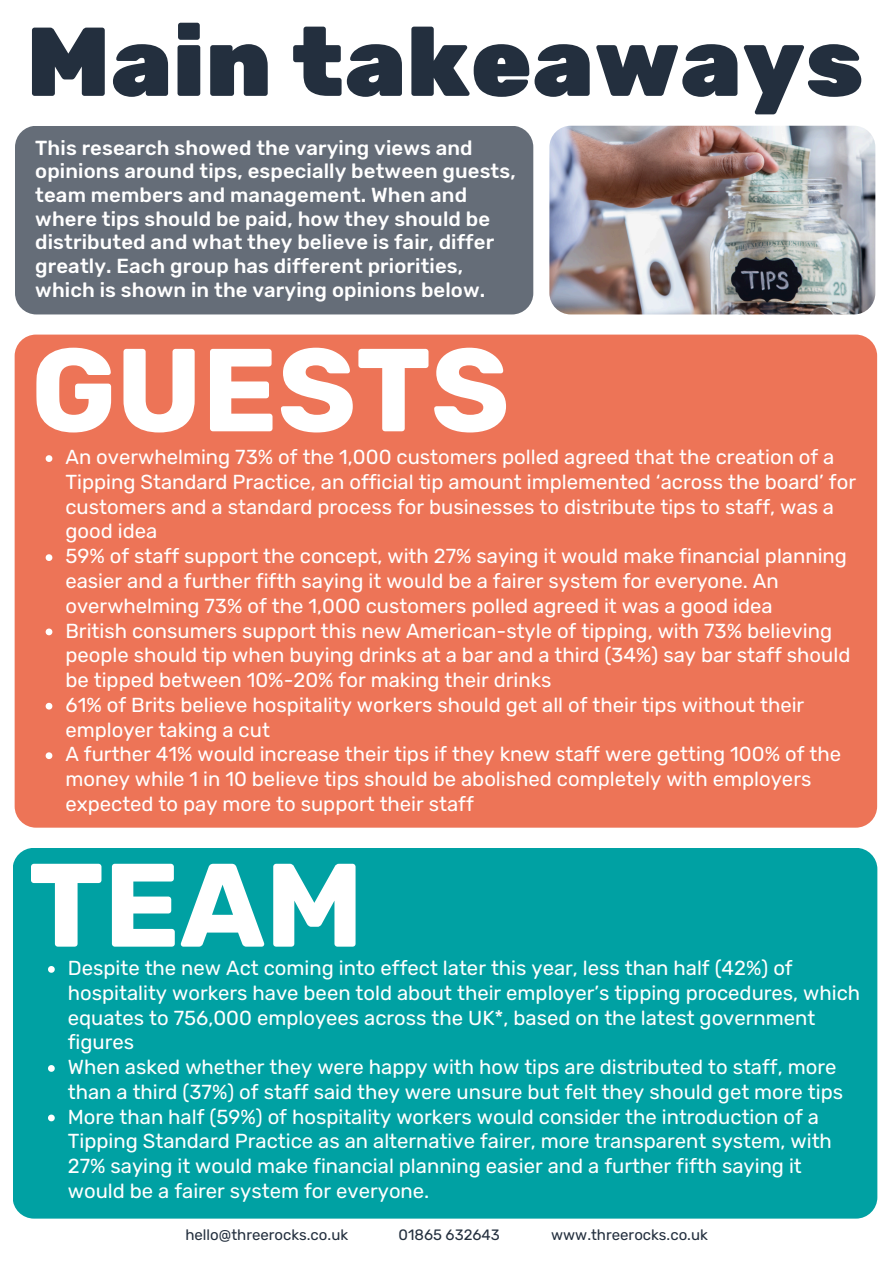
<style>
.page{position:relative;width:894px;height:1264px;background:#fff}
.page>*{position:absolute;margin:0;border:0;box-sizing:border-box;transform-origin:0 0}
.t1{font:700 118.35px "Rubik";color:#fff}
.t2{font:700 117.75px "Rubik";color:#fff}
.t3{font:900 97.5px "Rubik";letter-spacing:.01em;color:#232f3e}
.t4{font:20.25px/24.8px "Rubik";color:#fff}
.t5{font:500 20.25px/23.7px "Rubik";letter-spacing:.005em;color:#fff}
.t6{font:15px "Rubik";color:#232f3e}
</style>
<div class="page">
<div style="left:15px;top:126px;width:518px;height:188px;background:#656d78;border-radius:21px"></div>
<img style="left:549px;top:126px;width:326px;height:188px;border-radius:21px">
<div style="left:15px;top:334px;width:861px;height:493px;background:#ed7457;border-radius:21px"></div>
<div style="left:13px;top:847px;width:864px;height:371px;background:#00a1a3;border-radius:21px"></div>
<svg style="left:46px;top:455px;width:6px;height:7px"></svg>
<svg style="left:46px;top:554px;width:6px;height:7px"></svg>
<svg style="left:46px;top:628px;width:6px;height:7px"></svg>
<svg style="left:46px;top:702px;width:6px;height:7px"></svg>
<svg style="left:46px;top:752px;width:6px;height:7px"></svg>
<svg style="left:48px;top:966px;width:7px;height:6px"></svg>
<svg style="left:48px;top:1065px;width:7px;height:6px"></svg>
<svg style="left:48px;top:1114px;width:7px;height:7px"></svg>
<p class="t3" style="left:27px;top:5px;width:838px">Main takeaways</p>
<h3 class="t5" style="left:35px;top:136px;width:482px">This research showed the varying views and opinions around tips, especially between guests, team members and management. When and where tips should be paid, how they should be distributed and what they believe is fair, differ greatly. Each group has different priorities, which is shown in the varying opinions below.</h3>
<p class="t2" style="left:31px;top:321px;width:479px">GUESTS</p>
<h1 class="t4" style="left:65px;top:445px;width:791px">An overwhelming 73% of the 1,000 customers polled agreed that the creation of a Tipping Standard Practice, an official tip amount implemented ‘across the board’ for customers and a standard process for businesses to distribute tips to staff, was a good idea</h1>
<p class="t4" style="left:65px;top:544px;width:782px">59% of staff support the concept, with 27% saying it would make financial planning easier and a further fifth saying it would be a fairer system for everyone. An overwhelming 73% of the 1,000 customers polled agreed it was a good idea</p>
<p class="t4" style="left:65px;top:618px;width:786px">British consumers support this new American-style of tipping, with 73% believing people should tip when buying drinks at a bar and a third (34%) say bar staff should be tipped between 10%-20% for making their drinks</p>
<p class="t4" style="left:65px;top:692px;width:740px">61% of Brits believe hospitality workers should get all of their tips without their employer taking a cut</p>
<p class="t4" style="left:65px;top:742px;width:776px">A further 41% would increase their tips if they knew staff were getting 100% of the money while 1 in 10 believe tips should be abolished completely with employers expected to pay more to support their staff</p>
<p class="t1" style="left:29px;top:836px;width:336px">TEAM</p>
<h1 class="t4" style="left:68px;top:955px;width:793px">Despite the new Act coming into effect later this year, less than half (42%) of hospitality workers have been told about their employer’s tipping procedures, which equates to 756,000 employees across the UK*, based on the latest government figures</h1>
<p class="t4" style="left:68px;top:1054px;width:776px">When asked whether they were happy with how tips are distributed to staff, more than a third (37%) of staff said they were unsure but felt they should get more tips</p>
<p class="t4" style="left:68px;top:1104px;width:765px">More than half (59%) of hospitality workers would consider the introduction of a Tipping Standard Practice as an alternative fairer, more transparent system, with 27% saying it would make financial planning easier and a further fifth saying it would be a fairer system for everyone.</p>
<p class="t6" style="left:185px;top:1226px;width:164px">hello@threerocks.co.uk</p>
<p class="t6" style="left:398px;top:1226px;width:103px">01865 632643</p>
<p class="t6" style="left:551px;top:1226px;width:158px">www.threerocks.co.uk</p>
</div>
